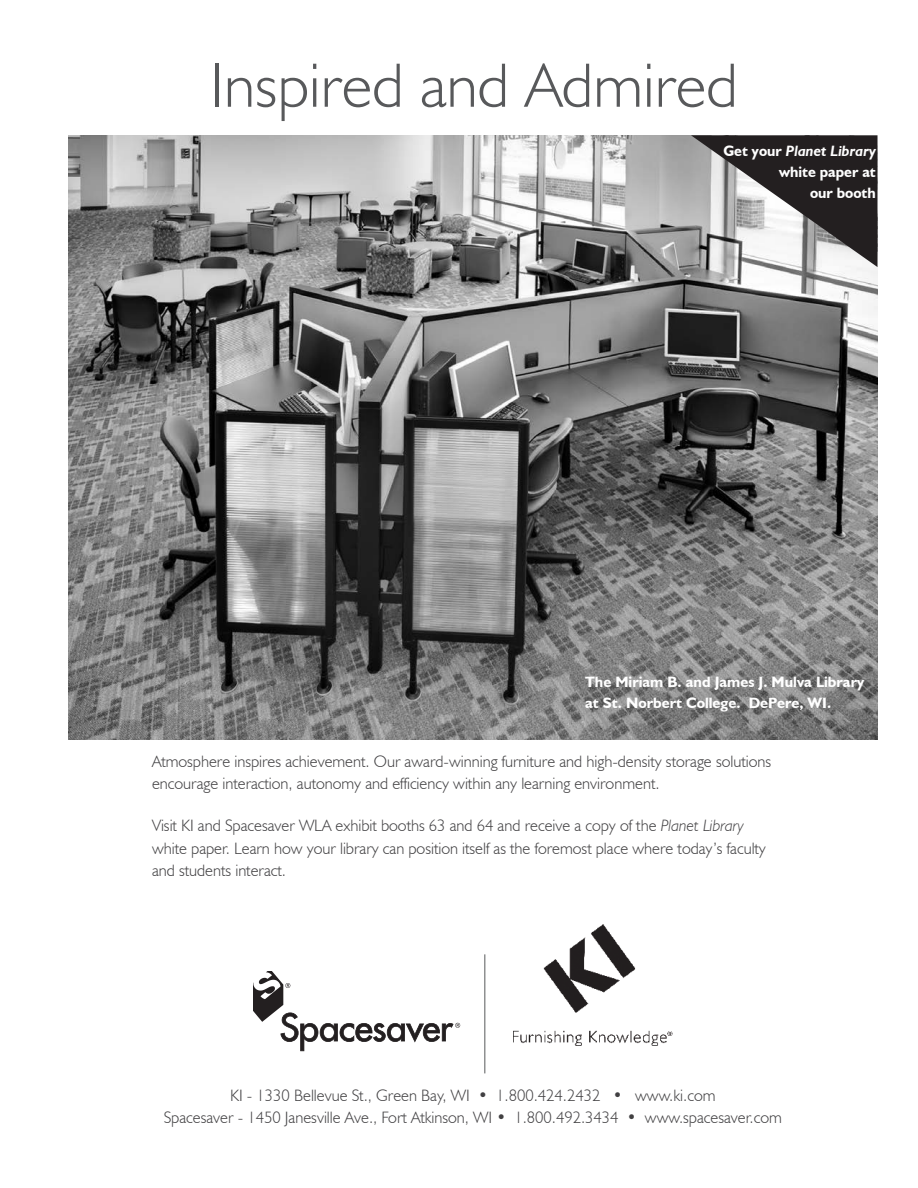
<style>
.page{position:relative;width:918px;height:1188px;background:#fff}
.page>*{position:absolute;margin:0;border:0;box-sizing:border-box;transform-origin:0 0}
.t1{font:300 63px "Humanist 521 BT";color:#58595b}
.t2{font:300 16.5px/22.5px "Humanist 521 BT";color:#414042}
.t3{font:700 15px/21px "Humanist 521 BT";color:#fff}
.s1{font-style:italic}
</style>
<div class="page">
<img style="left:69px;top:135px;width:809px;height:604px">
<img style="left:513px;top:925px;width:160px;height:121px">
<svg style="left:253px;top:972px;width:207px;height:79px"></svg>
<hr style="left:484px;top:954px;width:1px;height:119px;background:#58595b">
<svg style="left:691px;top:135px;width:187px;height:132px"></svg>
<h1 class="t1" style="left:209px;top:47px;width:530px">Inspired and Admired</h1>
<p class="t3" style="left:723px;top:140px;width:154px;text-align:right">Get your <span class="s1">Planet Library </span>white paper at<br>our booth</p>
<p class="t3" style="left:585px;top:671px;width:281px">The Miriam B. and James J. Mulva Library at St. Norbert College. DePere, WI.</p>
<p class="t2" style="left:152px;top:749px;width:621px">Atmosphere inspires achievement. Our award-winning furniture and high-density storage solutions encourage interaction, autonomy and efficiency within any learning environment.</p>
<p class="t2" style="left:152px;top:814px;width:615px">Visit KI and Spacesaver WLA exhibit booths 63 and 64 and receive a copy of the <span class="s1">Planet Library </span>white paper. Learn how your library can position itself as the foremost place where today’s faculty and students interact.</p>
<p class="t2" style="left:164px;top:1083px;width:620px;text-align:center">KI - 1330 Bellevue St., Green Bay, WI • 1.800.424.2432 • www.ki.com<br>Spacesaver - 1450 Janesville Ave., Fort Atkinson, WI • 1.800.492.3434 • www.spacesaver.com</p>
</div>
